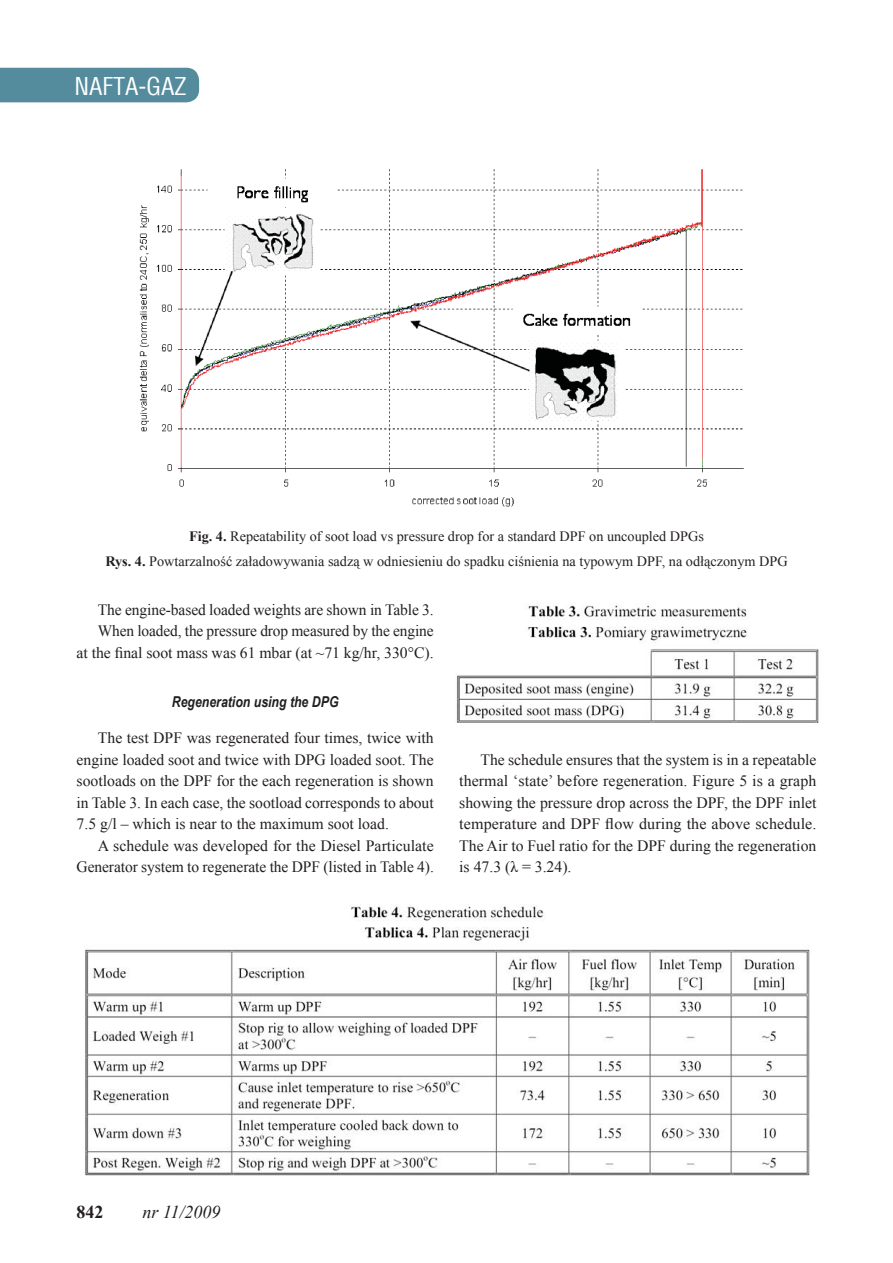
<style>
.page{position:relative;width:893px;height:1263px;background:#fff}
.page>*{position:absolute;margin:0;border:0;box-sizing:border-box;transform-origin:0 0}
.t1{font:24px "Switzerland Condensed";color:#fff}
.t2{font:italic 18px "Times New Roman";color:#231f20}
.t3{font:700 18px "Times New Roman";color:#231f20}
.t4{font:15.75px/21.5px "Times New Roman";color:#231f20;text-align:right}
.t5{font:italic 700 15px "Arial Narrow";color:#231f20}
.t6{font:14.25px/25.7px "Times New Roman";color:#231f20;text-align:center}
.s1{font-weight:700}
</style>
<div class="page">
<div style="left:0;top:68px;width:199px;height:34px;background:#548c9e"></div>
<img style="left:456px;top:605px;width:363px;height:117px">
<img style="left:139px;top:169px;width:605px;height:338px">
<img style="left:85px;top:905px;width:725px;height:271px">
<h1 class="t1" style="left:74px;top:71px;width:114px">NAFTA-GAZ</h1>
<p class="t6" style="left:105px;top:523px;width:684px"><span class="s1">Fig. 4.</span> Repeatability of soot load vs pressure drop for a standard DPF on uncoupled DPGs<br><span class="s1">Rys. 4.</span> Powtarzalność załadowywania sadzą w odniesieniu do spadku ciśnienia na typowym DPF, na odłączonym DPG</p>
<p class="t4" style="left:77px;top:598px;width:359px">The engine-based loaded weights are shown in Table 3.<br>When loaded, the pressure drop measured by the engine<br>at the final soot mass was 61 mbar (at ~71 kg/hr, 330°C).</p>
<p class="t5" style="left:172px;top:690px;width:168px">Regeneration using the DPG</p>
<p class="t4" style="left:77px;top:727px;width:359px;text-align:justify;text-indent:21px">The test DPF was regenerated four times, twice with engine loaded soot and twice with DPG loaded soot. The sootloads on the DPF for the each regeneration is shown in Table 3. In each case, the sootload corresponds to about 7.5 g/l – which is near to the maximum soot load.</p>
<p class="t4" style="left:77px;top:834px;width:359px">A schedule was developed for the Diesel Particulate<br>Generator system to regenerate the DPF (listed in Table 4).</p>
<p class="t4" style="left:459px;top:749px;width:359px;text-align:justify;text-indent:21px">The schedule ensures that the system is in a repeatable thermal ‘state’ before regeneration. Figure 5 is a graph showing the pressure drop across the DPF, the DPF inlet temperature and DPF flow during the above schedule.<br>The Air to Fuel ratio for the DPF during the regeneration is 47.3 (λ = 3.24).</p>
<p class="t3" style="left:77px;top:1199px;width:28px">842</p>
<p class="t2" style="left:142px;top:1200px;width:80px">nr 11/2009</p>
</div>
